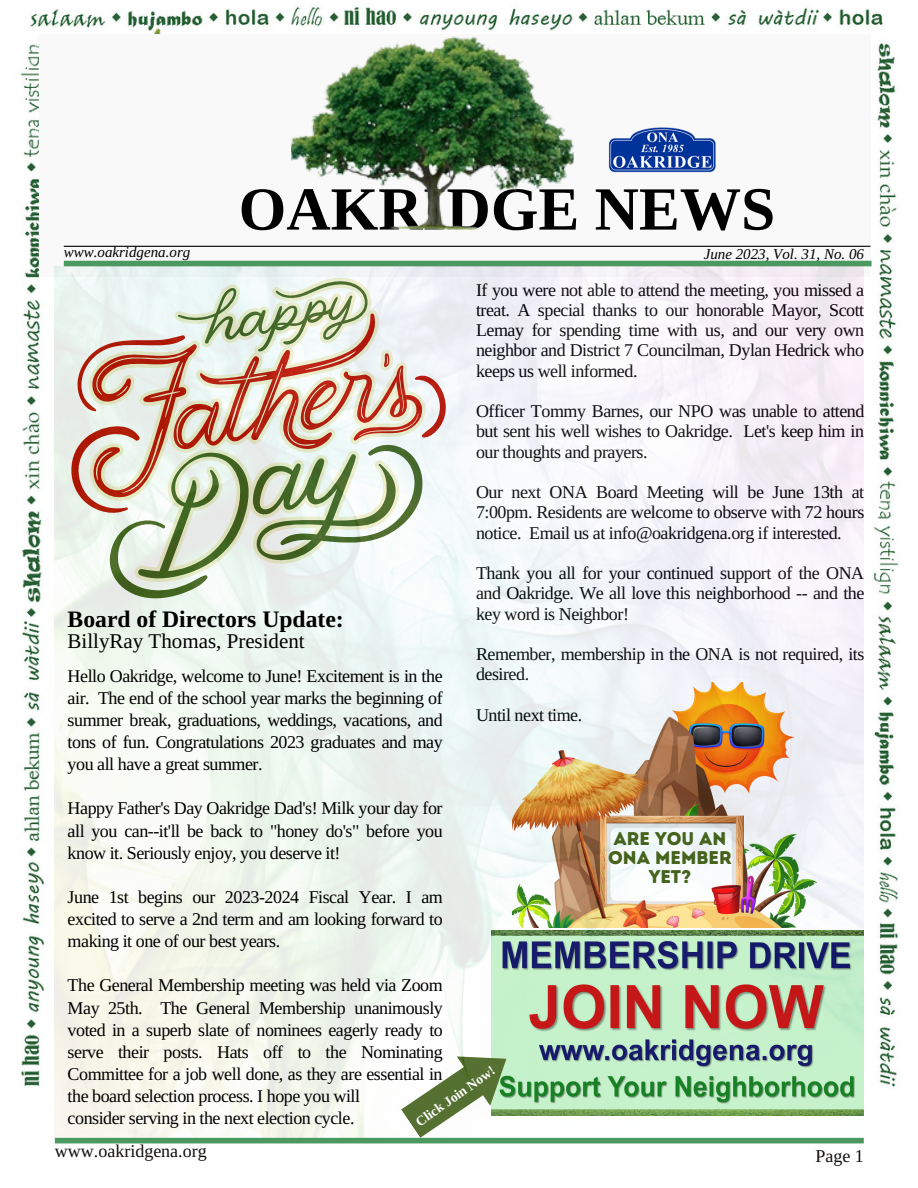
<style>
.page{position:relative;width:918px;height:1188px;background:#fff}
.page>*{position:absolute;margin:0;border:0;box-sizing:border-box;transform-origin:0 0}
.t1{font:700 61.35px "Libra Serif Modern";color:#000}
.t2{font:700 23.7px "Libra Serif Modern";color:#000}
.t3{font:21px "Libra Serif Modern";color:#000}
.t4{font:18.45px/19px "Intro Rust Base";color:#46631e;text-align:center}
.t5{font:18px/22.2px "Libra Serif Modern";letter-spacing:-.025em;color:#000;text-align:justify}
.t6{font:18px "Libra Serif Modern";color:#120f0d}
.t7{font:italic 15px "Libra Serif Modern";color:#000}
.t8{font:700 13.65px "Libra Serif Modern";color:#fff}
</style>
<div class="page">
<img style="left:20px;top:6px;width:879px;height:1136px">
<div style="left:40px;top:35px;width:831px;height:242px;background:#f9f9f9"></div>
<img style="left:608px;top:127px;width:108px;height:46px">
<div style="left:64px;top:261px;width:808px;height:5px;background:#4b9960"></div>
<div style="left:55px;top:1138px;width:809px;height:5px;background:#4b9960"></div>
<hr style="left:64px;top:246px;width:806px;height:1px;background:#000">
<img style="left:292px;top:36px;width:281px;height:193px">
<svg style="left:394px;top:1143px;width:129px;height:1px"></svg>
<img style="left:55px;top:266px;width:809px;height:872px">
<p class="t1" style="left:239px;top:174px;width:538px">OAKRIDGE NEWS</p>
<p class="t7" style="left:64px;top:243px;width:128px">www.oakridgena.org</p>
<p class="t7" style="left:704px;top:246px;width:162px">June 2023, Vol. 31, No. 06</p>
<p class="t5" style="left:476px;top:280px;width:390px;line-height:20.2px">If you were not able to attend the meeting, you missed a treat. A special thanks to our honorable Mayor, Scott Lemay for spending time with us, and our very own neighbor and District 7 Councilman, Dylan Hedrick who keeps us well informed.</p>
<p class="t5" style="left:476px;top:401px;width:390px;line-height:20.2px">Officer Tommy Barnes, our NPO was unable to attend but sent his well wishes to Oakridge. Let's keep him in our thoughts and prayers.</p>
<p class="t5" style="left:476px;top:482px;width:390px;line-height:20.2px">Our next ONA Board Meeting will be June 13th at 7:00pm. Residents are welcome to observe with 72 hours notice. Email us at info@oakridgena.org if interested.</p>
<p class="t5" style="left:476px;top:563px;width:390px;line-height:20.2px">Thank you all for your continued support of the ONA and Oakridge. We all love this neighborhood -- and the key word is Neighbor!</p>
<p class="t5" style="left:476px;top:644px;width:390px;line-height:20.2px">Remember, membership in the ONA is not required, its desired.</p>
<p class="t5" style="left:476px;top:704px;width:108px">Until next time.</p>
<p class="t2" style="left:68px;top:605px;width:278px">Board of Directors Update:</p>
<p class="t3" style="left:68px;top:630px;width:239px">BillyRay Thomas, President</p>
<p class="t5" style="left:68px;top:665px;width:377px">Hello Oakridge, welcome to June! Excitement is in the air. The end of the school year marks the beginning of summer break, graduations, weddings, vacations, and tons of fun. Congratulations 2023 graduates and may you all have a great summer.</p>
<p class="t5" style="left:68px;top:797px;width:377px">Happy Father's Day Oakridge Dad's! Milk your day for all you can--it'll be back to "honey do's" before you know it. Seriously enjoy, you deserve it!</p>
<p class="t5" style="left:68px;top:886px;width:377px">June 1st begins our 2023-2024 Fiscal Year. I am excited to serve a 2nd term and am looking forward to making it one of our best years.</p>
<p class="t5" style="left:68px;top:974px;width:377px">The General Membership meeting was held via Zoom May 25th. The General Membership unanimously voted in a superb slate of nominees eagerly ready to serve their posts. Hats off to the Nominating Committee for a job well done, as they are essential in the board selection process. I hope you will</p>
<p class="t5" style="left:68px;top:1107px;width:288px">consider serving in the next election cycle.</p>
<p class="t4" style="left:608px;top:829px;width:125px">ARE YOU AN<br>ONA MEMBER<br>YET?</p>
<p class="t8" style="left:412px;top:1117px;width:95px;rotate:-35deg">Click Join Now!</p>
<p class="t6" style="left:55px;top:1141px;width:153px">www.oakridgena.org</p>
<p class="t6" style="left:815px;top:1146px;width:50px">Page 1</p>
</div>
